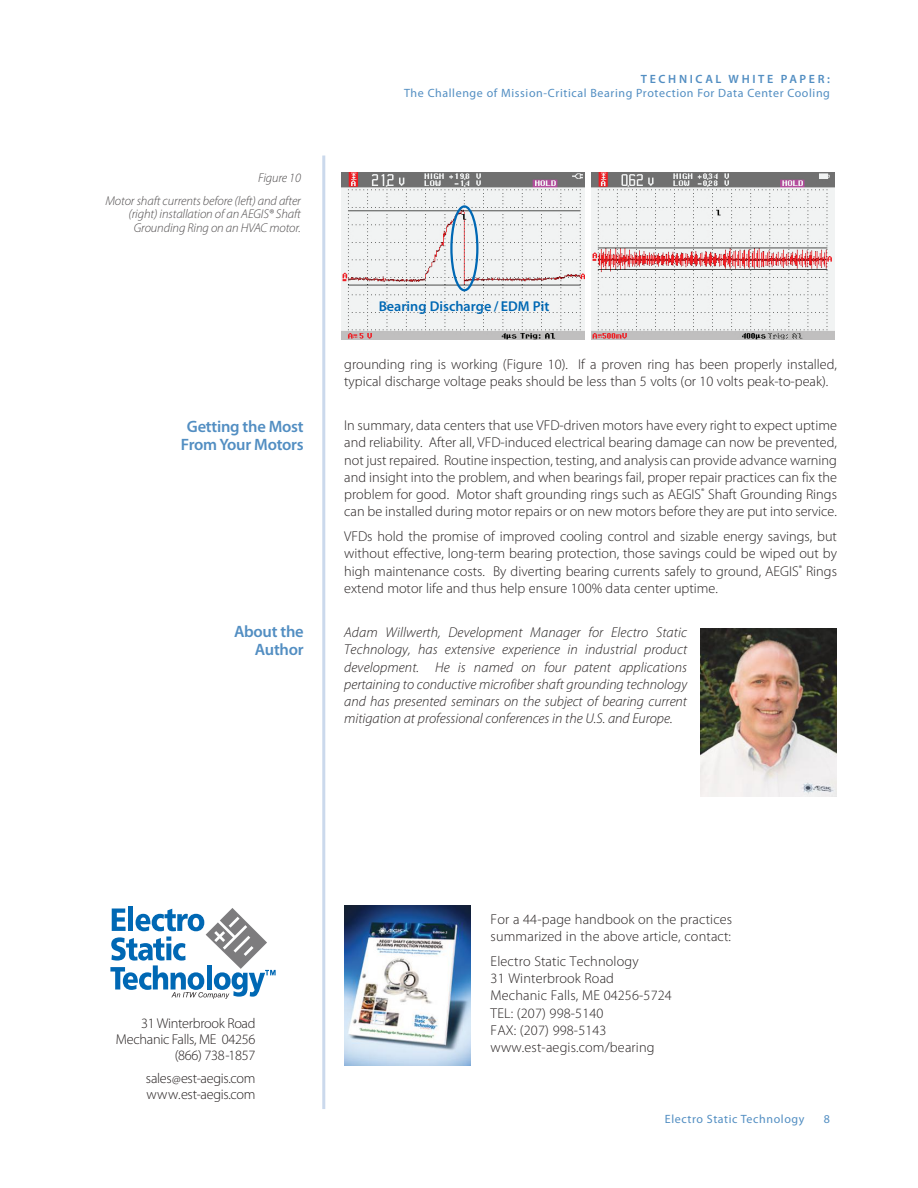
<style>
.page{position:relative;width:918px;height:1188px;background:#fff}
.page>*{position:absolute;margin:0;border:0;box-sizing:border-box;transform-origin:0 0}
.t1{font:600 16.5px/18px "Myriad Pro";letter-spacing:-.015em;color:#528ec2;text-align:center}
.t2{font:300 14.25px/17.2px "Myriad Pro";color:#241f1f}
.t3{font:italic 300 14.25px/17.2px "Myriad Pro";letter-spacing:-.005em;color:#241f1f;text-align:justify}
.t4{font:300 14.25px/16.2px "Myriad Pro";letter-spacing:-.02em;color:#241f1f;text-align:right}
.t5{font:600 14.25px "Myriad Pro";color:#0068b4}
.t6{font:italic 300 12.75px/22.2px "Myriad Pro";letter-spacing:-.01em;color:#4e4b4c;text-align:right}
.t7{font:12px "Myriad Pro";letter-spacing:.05em;color:#528ec2}
.t8{font:600 12px "Myriad Pro";letter-spacing:.22em;color:#528ec2}
.s1{font-size:12px}
</style>
<div class="page">
<hr style="left:322px;top:156px;width:3px;height:953px;background:#cbd9ec">
<div style="left:128px;top:907px;width:5px;height:24px;background:#0068b4"></div>
<svg style="left:110px;top:908px;width:166px;height:91px"></svg>
<img style="left:701px;top:629px;width:136px;height:167px">
<img style="left:344px;top:906px;width:126px;height:159px">
<img style="left:341px;top:173px;width:243px;height:167px">
<img style="left:591px;top:173px;width:243px;height:167px">
<div style="left:450px;top:205px;width:28px;height:86px;border:2px solid #0068b4;border-radius:50%"></div>
<p class="t6" style="left:105px;top:167px;width:197px">Figure 10<br>Motor shaft currents before (left) and after</p>
<p class="t6" style="left:128px;top:207px;width:174px;line-height:13.5px;text-align:center">(right) installation of an AEGIS® Shaft<br>Grounding Ring on an HVAC motor.</p>
<p class="t1" style="left:181px;top:417px;width:124px">Getting the Most<br>From Your Motors</p>
<p class="t1" style="left:234px;top:622px;width:71px;text-align:right">About the<br>Author</p>
<p class="t8" style="left:641px;top:72px;width:191px">TECHNICAL WHITE PAPER:</p>
<p class="t7" style="left:404px;top:85px;width:427px">The Challenge of Mission-Critical Bearing Protection For Data Center Cooling</p>
<p class="t5" style="left:379px;top:297px;width:172px">Bearing Discharge / EDM Pit</p>
<p class="t2" style="left:344px;top:355px;width:494px">grounding ring is working (Figure 10). If a proven ring has been properly installed, typical discharge voltage peaks should be less than 5 volts (or 10 volts peak-to-peak).</p>
<p class="t2" style="left:344px;top:417px;width:494px;text-align:justify">In summary, data centers that use VFD-driven motors have every right to expect uptime and reliability. After all, VFD-induced electrical bearing damage can now be prevented, not just repaired. Routine inspection, testing, and analysis can provide advance warning and insight into the problem, and when bearings fail, proper repair practices can fix the problem for good. Motor shaft grounding rings such as AEGIS<sup>®</sup> Shaft Grounding Rings can be installed during motor repairs or on new motors before they are put into service.</p>
<p class="t2" style="left:344px;top:528px;width:494px;text-align:justify">VFDs hold the promise of improved cooling control and sizable energy savings, but without effective, long-term bearing protection, those savings could be wiped out by high maintenance costs. By diverting bearing currents safely to ground, AEGIS<sup>®</sup> Rings extend motor life and thus help ensure 100% data center uptime.</p>
<p class="t3" style="left:344px;top:624px;width:345px">Adam Willwerth, Development Manager for Electro Static Technology, has extensive experience in industrial product development. He is named on four patent applications pertaining to conductive microfiber shaft grounding technology and has presented seminars on the subject of bearing current mitigation at professional conferences in the U.S. and Europe.</p>
<p class="t4" style="left:116px;top:1015px;width:141px">31 Winterbrook Road<br>Mechanic Falls, ME 04256 (866) 738-1857</p>
<p class="t4" style="left:146px;top:1070px;width:111px;text-align:left">sales<span class="s1">@</span>est-aegis.com www.est-aegis.com</p>
<p class="t2" style="left:491px;top:910px;width:243px">For a 44-page handbook on the practices summarized in the above article, contact:</p>
<p class="t2" style="left:491px;top:952px;width:183px">Electro Static Technology<br>31 Winterbrook Road<br>Mechanic Falls, ME 04256-5724<br>TEL: (207) 998-5140<br>FAX: (207) 998-5143 www.est-aegis.com/bearing</p>
<p class="t7" style="left:665px;top:1112px;width:141px">Electro Static Technology</p>
<p class="t7" style="left:824px;top:1112px;width:8px">8</p>
</div>
